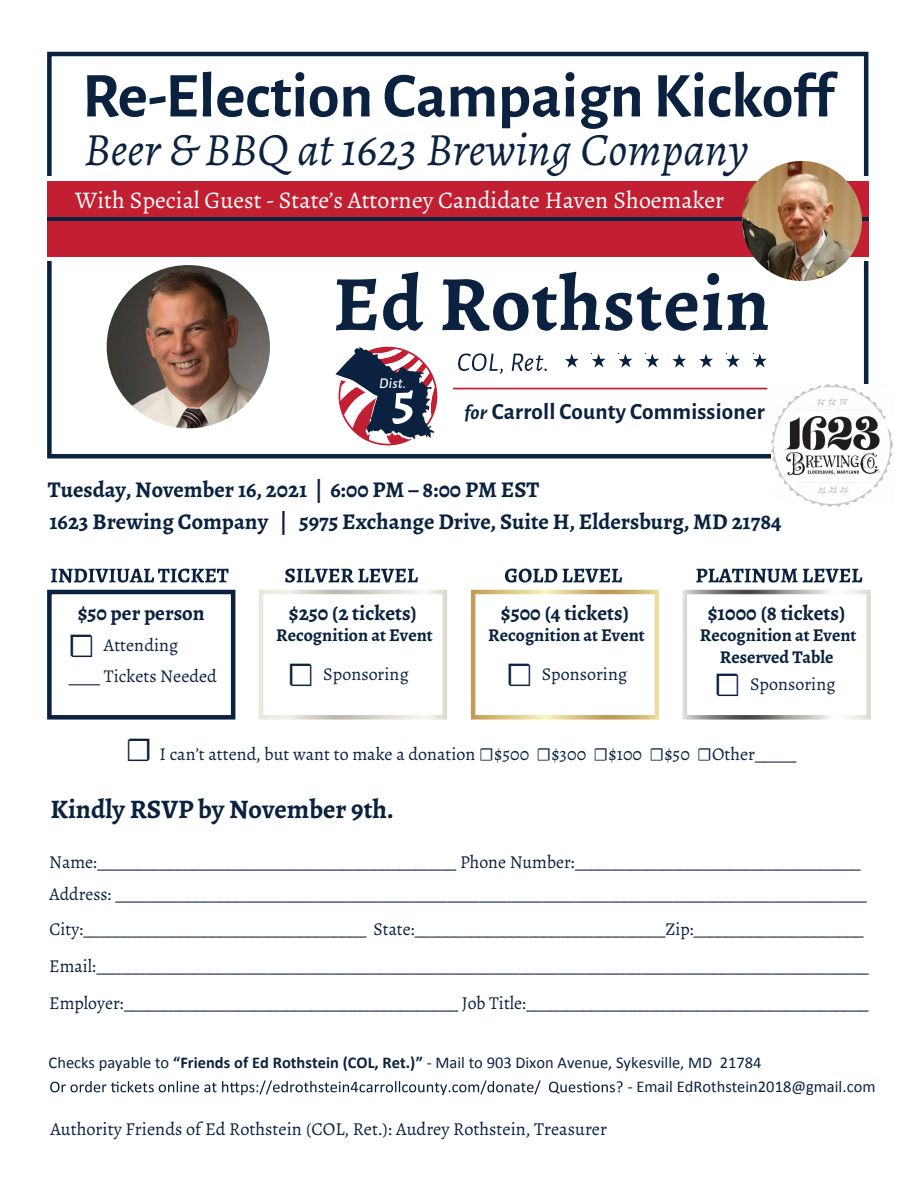
<style>
.page{position:relative;width:918px;height:1188px;background:#fff}
.page>*{position:absolute;margin:0;border:0;box-sizing:border-box;transform-origin:0 0}
.t1{font:700 63.9px "Alegreya Sans";color:#0a213f}
.t2{font:700 52.8px "Alegreya";color:#fff}
.t3{font:italic 46.5px "Alegreya";color:#0a213f}
.t4{font:700 26.7px "Alegreya";color:#0a213f}
.t5{font:23.85px "Alegreya";color:#fff}
.t6{font:700 23.1px "Alegreya Sans";letter-spacing:.01em;color:#0a213f}
.t7{font:700 22.5px/31.3px "Alegreya";color:#0a213f}
.t8{font:700 21px "Alegreya";color:#0a213f}
.t9{font:18.3px "Alegreya";color:#0a213f}
.t10{font:18.15px/34.3px "Alegreya";color:#0a213f}
.t11{font:18px/30.9px "Alegreya";color:#0a213f}
.t12{font:700 18px "Alegreya";color:#0a213f}
.t13{font:16.5px "Calibri";color:#0a213f}
.t14{font:italic 500 14.85px "Alegreya Sans";color:#fff}
.s1{font-style:italic;font-size:20.85px}
.s2{font-family:"Minion Pro";font-weight:700;font-size:32.85px}
.s3{font-family:"Minion Pro";font-weight:700}
.s4{font-weight:700}
</style>
<div class="page">
<div style="left:47px;top:52px;width:821px;height:407px;border:4px solid #0a213f"></div>
<div style="left:47px;top:176px;width:822px;height:85px;background:#fff"></div>
<div style="left:47px;top:181px;width:822px;height:76px;background:#c31f32"></div>
<hr style="left:47px;top:218px;width:822px;height:3px;background:#0a213f">
<hr style="left:453px;top:388px;width:314px;height:1px;background:#c31f32">
<svg style="left:336px;top:279px;width:41px;height:52px"></svg>
<svg style="left:383px;top:272px;width:40px;height:59px"></svg>
<svg style="left:442px;top:272px;width:255px;height:59px"></svg>
<svg style="left:703px;top:273px;width:65px;height:58px"></svg>
<svg style="left:458px;top:353px;width:45px;height:21px"></svg>
<svg style="left:512px;top:354px;width:35px;height:17px"></svg>
<svg style="left:592px;top:354px;width:14px;height:14px"></svg>
<svg style="left:565px;top:354px;width:14px;height:14px"></svg>
<svg style="left:619px;top:354px;width:14px;height:14px"></svg>
<svg style="left:645px;top:354px;width:14px;height:14px"></svg>
<svg style="left:672px;top:354px;width:14px;height:14px"></svg>
<svg style="left:699px;top:354px;width:14px;height:14px"></svg>
<svg style="left:726px;top:354px;width:14px;height:14px"></svg>
<svg style="left:753px;top:354px;width:14px;height:14px"></svg>
<svg style="left:335px;top:346px;width:103px;height:99px"></svg>
<img style="left:107px;top:265px;width:163px;height:163px;border-radius:82px">
<img style="left:742px;top:161px;width:120px;height:120px;border-radius:60px">
<svg style="left:50px;top:1080px;width:573px;height:15px"></svg>
<div style="left:47px;top:590px;width:188px;height:130px;border:4px solid #0a213f"></div>
<div style="left:259px;top:590px;width:188px;height:130px;border:4px solid #fff"></div>
<div style="left:683px;top:590px;width:188px;height:130px;border:4px solid #fff"></div>
<svg style="left:51px;top:569px;width:178px;height:14px"></svg>
<svg style="left:285px;top:569px;width:133px;height:14px"></svg>
<svg style="left:505px;top:569px;width:117px;height:14px"></svg>
<svg style="left:696px;top:569px;width:166px;height:14px"></svg>
<hr style="left:68px;top:684px;width:32px;height:1px;background:#0a213f">
<img style="left:771px;top:385px;width:122px;height:121px">
<svg style="left:471px;top:590px;width:188px;height:130px"></svg>
<h1 class="t1" style="left:82px;top:49px;width:753px">Re-Election Campaign Kickoff</h1>
<h3 class="t3" style="left:84px;top:121px;width:666px">Beer &amp; BBQ at 1623 Brewing Company</h3>
<h3 class="t5" style="left:75px;top:185px;width:651px">With Special Guest - State’s Attorney Candidate Haven Shoemaker</h3>
<p class="t14" style="left:379px;top:373px;width:28px">Dist.</p>
<h2 class="t2" style="left:392px;top:367px;width:24px">5</h2>
<p class="t6" style="left:464px;top:394px;width:302px"><span class="s1">for</span> Carroll County Commissioner</p>
<p class="t7" style="left:48px;top:474px;width:735px">Tuesday, November 16, 2021 | 6:00 PM – 8:00 PM EST<br>1623 Brewing Company | 5975 Exchange Drive, Suite H, Eldersburg, MD 21784</p>
<p class="t8" style="left:78px;top:599px;width:129px">$50 per person</p>
<p class="t8" style="left:289px;top:599px;width:130px">$250 (2 tickets)</p>
<p class="t12" style="left:276px;top:624px;width:158px">Recognition at Event</p>
<p class="t8" style="left:501px;top:599px;width:130px">$500 (4 tickets)</p>
<p class="t12" style="left:488px;top:624px;width:158px">Recognition at Event</p>
<p class="t11" style="left:104px;top:630px;width:114px">Attending<br>Tickets Needed</p>
<p class="t11" style="left:323px;top:659px;width:87px">Sponsoring</p>
<p class="t11" style="left:542px;top:659px;width:87px">Sponsoring</p>
<p class="t8" style="left:708px;top:599px;width:139px">$1000 (8 tickets)</p>
<p class="t12" style="left:700px;top:624px;width:158px">Recognition at Event</p>
<p class="t12" style="left:720px;top:645px;width:115px">Reserved Table</p>
<p class="t11" style="left:750px;top:669px;width:87px">Sponsoring</p>
<p class="t11" style="left:126px;top:739px;width:672px"><span class="s2">☐</span> I can’t attend, but want to make a donation <span class="s3">☐</span>$500 <span class="s3">☐</span>$300 <span class="s3">☐</span>$100 <span class="s3">☐</span>$50 <span class="s3">☐</span>Other_____</p>
<h3 class="t4" style="left:50px;top:792px;width:345px">Kindly RSVP by November 9th.</h3>
<p class="t9" style="left:49px;top:850px;width:813px">Name:____________________________________________ Phone Number:___________________________________</p>
<p class="t10" style="left:50px;top:877px;width:819px">Address: _____________________________________________________________________________________________<br>City:___________________________________ State:_______________________________Zip:_____________________</p>
<p class="t10" style="left:49px;top:949px;width:821px">Email:_______________________________________________________________________________________________</p>
<p class="t9" style="left:49px;top:991px;width:821px">Employer:_________________________________________ Job Title:__________________________________________</p>
<p class="t13" style="left:49px;top:1053px;width:715px">Checks payable to <span class="s4">“Friends of Ed Rothstein (COL, Ret.)”</span> - Mail to 903 Dixon Avenue, Sykesville, MD 21784</p>
<p class="t13" style="left:628px;top:1077px;width:249px">- Email EdRothstein2018@gmail.com</p>
<p class="t9" style="left:50px;top:1118px;width:558px">Authority Friends of Ed Rothstein (COL, Ret.): Audrey Rothstein, Treasurer</p>
</div>
